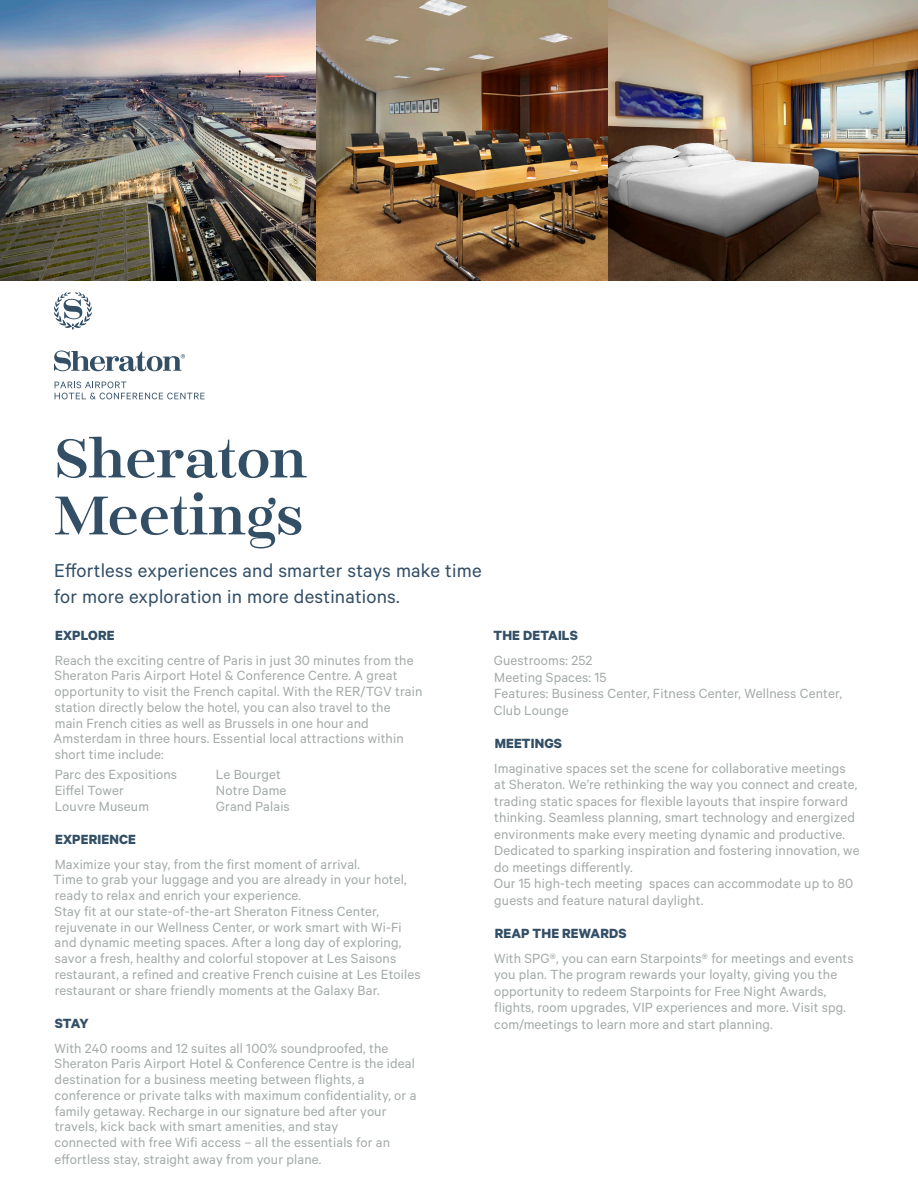
<style>
.page{position:relative;width:918px;height:1188px;background:#fff}
.page>*{position:absolute;margin:0;border:0;box-sizing:border-box;transform-origin:0 0}
.t1{font:54px/57px "Encorpada Sheraton";letter-spacing:-.005em;color:#334f66}
.t2{font:21px/25.2px "Calibre";letter-spacing:.01em;color:#334f66}
.t3{font:15px/16.5px "Calibre";letter-spacing:.01em;color:#a3aaa8}
.t4{font:700 15px "Calibre";letter-spacing:.01em;color:#334f66}
</style>
<div class="page">
<img style="left:0;top:0;width:918px;height:281px">
<svg style="left:54px;top:351px;width:131px;height:20px"></svg>
<svg style="left:54px;top:292px;width:38px;height:38px"></svg>
<svg style="left:55px;top:382px;width:150px;height:17px"></svg>
<p class="t1" style="left:54px;top:430px;width:255px">Sheraton<br>Meetings</p>
<p class="t2" style="left:54px;top:557px;width:429px">Effortless experiences and smarter stays make time for more exploration in more destinations.</p>
<p class="t4" style="left:55px;top:626px;width:61px">EXPLORE</p>
<p class="t3" style="left:55px;top:651px;width:369px;line-height:15.8px">Reach the exciting centre of Paris in just 30 minutes from the Sheraton Paris Airport Hotel &amp; Conference Centre. A great opportunity to visit the French capital. With the RER/TGV train station directly below the hotel, you can also travel to the</p>
<p class="t3" style="left:54px;top:714px;width:352px;line-height:15.8px">main French cities as well as Brussels in one hour and<br>Amsterdam in three hours. Essential local attractions within short time include:</p>
<p class="t3" style="left:55px;top:766px;width:124px">Parc des Expositions</p>
<p class="t3" style="left:216px;top:766px;width:67px">Le Bourget</p>
<p class="t3" style="left:55px;top:781px;width:71px">Eiffel Tower</p>
<p class="t3" style="left:216px;top:781px;width:72px">Notre Dame</p>
<p class="t3" style="left:55px;top:798px;width:96px">Louvre Museum</p>
<p class="t3" style="left:216px;top:798px;width:75px">Grand Palais</p>
<p class="t4" style="left:55px;top:830px;width:82px">EXPERIENCE</p>
<p class="t3" style="left:55px;top:855px;width:307px">Maximize your stay, from the first moment of arrival.</p>
<p class="t3" style="left:53px;top:871px;width:355px;line-height:15.8px">Time to grab your luggage and you are already in your hotel, ready to relax and enrich your experience.</p>
<p class="t3" style="left:55px;top:903px;width:368px;line-height:15.9px">Stay fit at our state-of-the-art Sheraton Fitness Center, rejuvenate in our Wellness Center, or work smart with Wi-Fi and dynamic meeting spaces. After a long day of exploring, savor a fresh, healthy and colorful stopover at Les Saisons restaurant, a refined and creative French cuisine at Les Etoiles restaurant or share friendly moments at the Galaxy Bar.</p>
<p class="t4" style="left:55px;top:1014px;width:35px">STAY</p>
<p class="t3" style="left:54px;top:1039px;width:335px">With 240 rooms and 12 suites all 100% soundproofed, the</p>
<p class="t3" style="left:55px;top:1055px;width:362px">Sheraton Paris Airport Hotel &amp; Conference Centre is the ideal</p>
<p class="t3" style="left:55px;top:1071px;width:363px;line-height:15.8px">destination for a business meeting between flights, a conference or private talks with maximum confidentiality, or a family getaway. Recharge in our signature bed after your</p>
<p class="t3" style="left:55px;top:1118px;width:285px">travels, kick back with smart amenities, and stay</p>
<p class="t3" style="left:55px;top:1134px;width:337px">connected with free Wifi access – all the essentials for an effortless stay, straight away from your plane.</p>
<p class="t4" style="left:494px;top:626px;width:86px">THE DETAILS</p>
<p class="t3" style="left:494px;top:652px;width:100px">Guestrooms: 252</p>
<p class="t3" style="left:494px;top:668px;width:114px">Meeting Spaces: 15</p>
<p class="t3" style="left:494px;top:685px;width:350px">Features: Business Center, Fitness Center, Wellness Center,<br>Club Lounge</p>
<p class="t4" style="left:495px;top:734px;width:69px">MEETINGS</p>
<p class="t3" style="left:494px;top:759px;width:367px">Imaginative spaces set the scene for collaborative meetings at Sheraton. We’re rethinking the way you connect and create, trading static spaces for flexible layouts that inspire forward thinking. Seamless planning, smart technology and energized environments make every meeting dynamic and productive.<br>Dedicated to sparking inspiration and fostering innovation, we do meetings differently.</p>
<p class="t3" style="left:494px;top:875px;width:361px">Our 15 high-tech meeting spaces can accommodate up to 80 guests and feature natural daylight.</p>
<p class="t4" style="left:495px;top:924px;width:133px">REAP THE REWARDS</p>
<p class="t3" style="left:494px;top:949px;width:361px">With SPG®, you can earn Starpoints® for meetings and events you plan. The program rewards your loyalty, giving you the opportunity to redeem Starpoints for Free Night Awards, flights, room upgrades, VIP experiences and more. Visit spg. com/meetings to learn more and start planning.</p>
</div>
